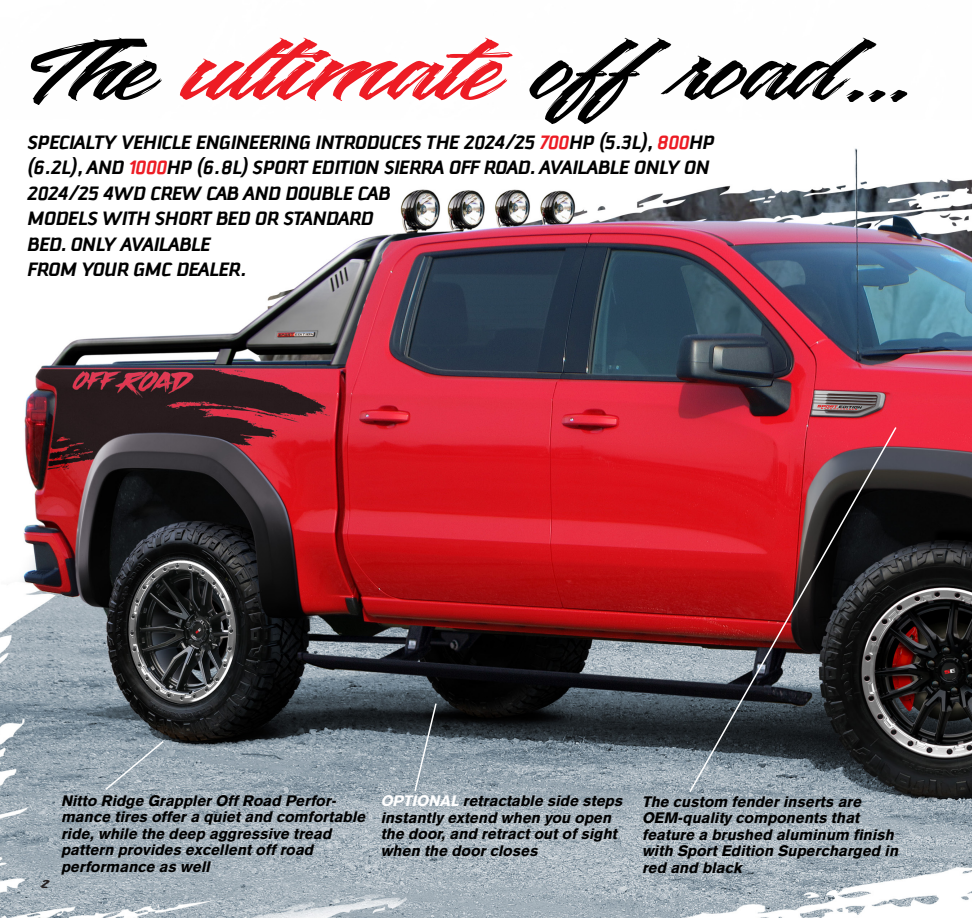
<style>
.page{position:relative;width:972px;height:918px;background:#fff}
.page>*{position:absolute;margin:0;border:0;box-sizing:border-box;transform-origin:0 0}
.t1{font:143.7px "Washington Basketball";letter-spacing:.02em;color:#000;scale:1.33 1}
.t2{font:italic 700 21px/25.5px "Downtempo";color:#000}
.t3{font:italic 900 15px/16.5px "Basic Commercial LT";color:#000}
.t4{font:11.4px "Rhinos rocks";color:#231f20;scale:2.02 1}
.s1{color:#ed1c24}
.s2{color:#fff}
</style>
<div class="page">
<img style="left:0;top:148px;width:972px;height:770px">
<svg style="left:413px;top:702px;width:25px;height:91px"></svg>
<svg style="left:104px;top:739px;width:61px;height:53px"></svg>
<svg style="left:688px;top:425px;width:210px;height:369px"></svg>
<h1 class="t1" style="left:29px;top:-35px;width:663px">The <span class="s1">ultimate</span> off road...</h1>
<p class="t2" style="left:28px;top:129px;width:688px">SPECIALTY VEHICLE ENGINEERING INTRODUCES THE 2024/25 <span class="s1">700</span>HP (5.3L), <span class="s1">800</span>HP (6.2L), AND <span class="s1">1000</span>HP (6.8L) SPORT EDITION SIERRA OFF ROAD. AVAILABLE ONLY ON 2024/25 4WD CREW CAB AND DOUBLE CAB<br>MODELS WITH SHORT BED OR STANDARD<br>BED. ONLY AVAILABLE<br>FROM YOUR GMC DEALER.</p>
<p class="t4" style="left:39px;top:875px;width:6px">2</p>
<p class="t3" style="left:62px;top:792px;width:306px">Nitto Ridge Grappler Off Road Perfor&shy;mance tires offer a quiet and comfortable ride, while the deep aggressive tread pattern provides excellent off road performance as well</p>
<p class="t3" style="left:382px;top:792px;width:243px"><span class="s2">OPTIONAL</span> retractable side steps instantly extend when you open the door, and retract out of sight when the door closes</p>
<p class="t3" style="left:643px;top:793px;width:258px">The custom fender inserts are<br>OEM-quality components that feature a brushed aluminum finish with Sport Edition Supercharged in red and black</p>
</div>
